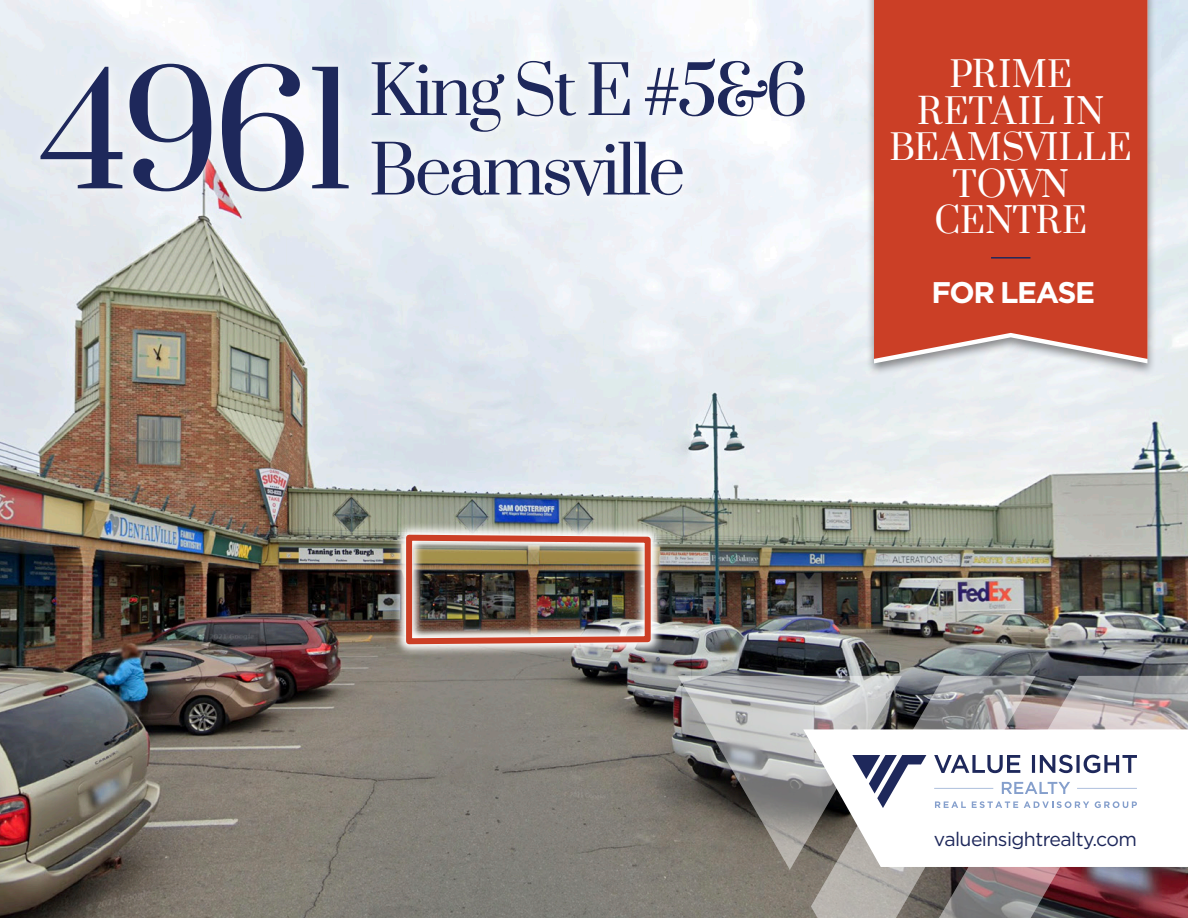
<style>
.page{position:relative;width:1188px;height:918px;background:#fff}
.page>*{position:absolute;margin:0;border:0;box-sizing:border-box;transform-origin:0 0}
.t1{font:151.95px "Prata";color:#1e285b}
.t2{font:66px "Prata";letter-spacing:-.05em;color:#1e285b}
.t3{font:34.65px/36.6px "Prata";color:#fff;text-align:center}
.t4{font:700 29.85px "Gotham HTF";letter-spacing:-.05em;color:#fff}
.t5{font:19.5px "Gotham HTF";letter-spacing:-.03em;color:#1e285b}
</style>
<div class="page">
<img style="left:0;top:0;width:1188px;height:918px">
<img style="left:393px;top:522px;width:270px;height:135px">
<img style="left:403px;top:532px;width:251px;height:115px">
<img style="left:678px;top:676px;width:510px;height:242px">
<svg style="left:803px;top:729px;width:385px;height:138px"></svg>
<svg style="left:852px;top:755px;width:74px;height:53px"></svg>
<svg style="left:934px;top:755px;width:203px;height:18px"></svg>
<svg style="left:1002px;top:782px;width:68px;height:12px"></svg>
<hr style="left:1077px;top:788px;width:60px;height:1px;background:#859fcc">
<hr style="left:934px;top:788px;width:59px;height:1px;background:#859fcc">
<svg style="left:935px;top:801px;width:31px;height:7px"></svg>
<svg style="left:972px;top:801px;width:46px;height:7px"></svg>
<svg style="left:1024px;top:801px;width:65px;height:7px"></svg>
<svg style="left:1095px;top:801px;width:42px;height:7px"></svg>
<div style="left:359px;top:46px;width:458px;height:162px;background:#f0f4f9"></div>
<svg style="left:28px;top:51px;width:333px;height:154px;fill:#edf1f6"></svg>
<div style="left:866px;top:0;width:290px;height:377px;background:#231f20;opacity:.5"></div>
<div style="left:874px;top:0;width:273px;height:359px;background:#cb3f26"></div>
<hr style="left:991px;top:257px;width:39px;height:2px;background:#1e285b">
<h1 class="t1" style="left:40px;top:6px;width:317px">4961</h1>
<h2 class="t2" style="left:369px;top:36px;width:441px">King St E #5&amp;6</h2>
<h2 class="t2" style="left:369px;top:115px;width:318px">Beamsville</h2>
<p class="t3" style="left:890px;top:54px;width:244px">PRIME<br>RETAIL IN<br>BEAMSVILLE<br>TOWN<br>CENTRE</p>
<p class="t4" style="left:932px;top:275px;width:165px">FOR LEASE</p>
<p class="t5" style="left:934px;top:828px;width:205px">valueinsightrealty.com</p>
</div>
